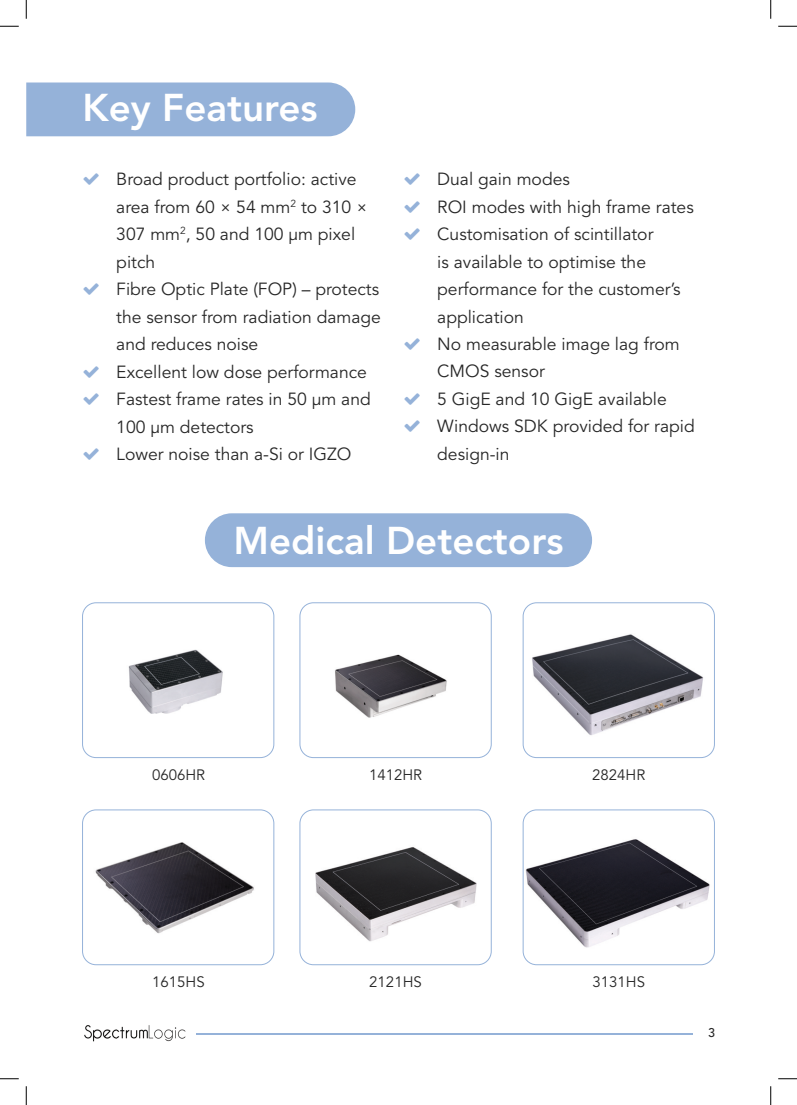
<style>
.page{position:relative;width:797px;height:1105px;background:#fff}
.page>*{position:absolute;margin:0;border:0;box-sizing:border-box;transform-origin:0 0}
.t1{font:800 38.5px "Avenir LT Pro";color:#fff}
.t2{font:17.5px/27.5px "Avenir LT Pro";color:#272727}
.t3{font:15px "Avenir LT Pro";color:#272727}
.t4{font:500 12.5px "Avenir LT Pro";color:#272727}
</style>
<div class="page">
<img style="left:84px;top:1025px;width:102px;height:17px">
<hr style="left:197px;top:1033px;width:496px;height:1px;background:#95b2d9">
<div style="left:26px;top:83px;width:329px;height:53px;background:#95b2d9"></div>
<div style="left:205px;top:513px;width:387px;height:54px;background:#95b2d9;border-radius:27px"></div>
<img style="left:128px;top:649px;width:95px;height:65px">
<div style="left:82px;top:602px;width:192px;height:156px;border:1px solid #95b2d9;border-radius:13px"></div>
<svg style="left:83px;top:810px;width:191px;height:155px"></svg>
<img style="left:82px;top:810px;width:10px;height:143px">
<div style="left:82px;top:810px;width:192px;height:155px;border:1px solid #95b2d9;border-radius:13px"></div>
<img style="left:335px;top:654px;width:112px;height:64px">
<div style="left:299px;top:602px;width:192px;height:156px;border:1px solid #95b2d9;border-radius:13px"></div>
<img style="left:301px;top:810px;width:190px;height:155px">
<div style="left:299px;top:810px;width:192px;height:155px;border:1px solid #95b2d9;border-radius:13px"></div>
<img style="left:524px;top:607px;width:179px;height:147px">
<div style="left:523px;top:602px;width:191px;height:156px;border:1px solid #95b2d9;border-radius:13px"></div>
<img style="left:523px;top:810px;width:191px;height:155px">
<div style="left:523px;top:810px;width:191px;height:155px;border:1px solid #95b2d9;border-radius:13px"></div>
<svg style="left:0;top:25px;width:19px;height:2px"></svg>
<svg style="left:778px;top:25px;width:19px;height:2px"></svg>
<svg style="left:0;top:1078px;width:19px;height:1px"></svg>
<svg style="left:778px;top:1078px;width:19px;height:1px"></svg>
<svg style="left:25px;top:0;width:2px;height:19px"></svg>
<svg style="left:25px;top:1086px;width:2px;height:19px"></svg>
<svg style="left:770px;top:0;width:1px;height:19px"></svg>
<svg style="left:770px;top:1086px;width:1px;height:19px"></svg>
<h1 class="t1" style="left:82px;top:84px;width:236px">Key Features</h1>
<p class="t2" style="left:116px;top:166px;width:266px">Broad product portfolio: active area from 60 × 54 mm<sup>2</sup> to 310 ×<br>307 mm<sup>2</sup>, 50 and 100 μm pixel pitch<br>Fibre Optic Plate (FOP) – protects the sensor from radiation damage and reduces noise<br>Excellent low dose performance<br>Fastest frame rates in 50 μm and<br>100 μm detectors<br>Lower noise than a-Si or IGZO</p>
<p class="t2" style="left:437px;top:166px;width:259px">Dual gain modes<br>ROI modes with high frame rates<br>Customisation of scintillator<br>is available to optimise the performance for the customer’s application<br>No measurable image lag from<br>CMOS sensor<br>5 GigE and 10 GigE available<br>Windows SDK provided for rapid design-in</p>
<h1 class="t1" style="left:233px;top:518px;width:331px">Medical Detectors</h1>
<p class="t3" style="left:152px;top:765px;width:55px">0606HR</p>
<p class="t3" style="left:152px;top:972px;width:54px">1615HS</p>
<p class="t3" style="left:369px;top:765px;width:55px">1412HR</p>
<p class="t3" style="left:369px;top:972px;width:54px">2121HS</p>
<p class="t3" style="left:592px;top:765px;width:55px">2824HR</p>
<p class="t3" style="left:592px;top:972px;width:54px">3131HS</p>
<p class="t4" style="left:708px;top:1026px;width:8px">3</p>
</div>
